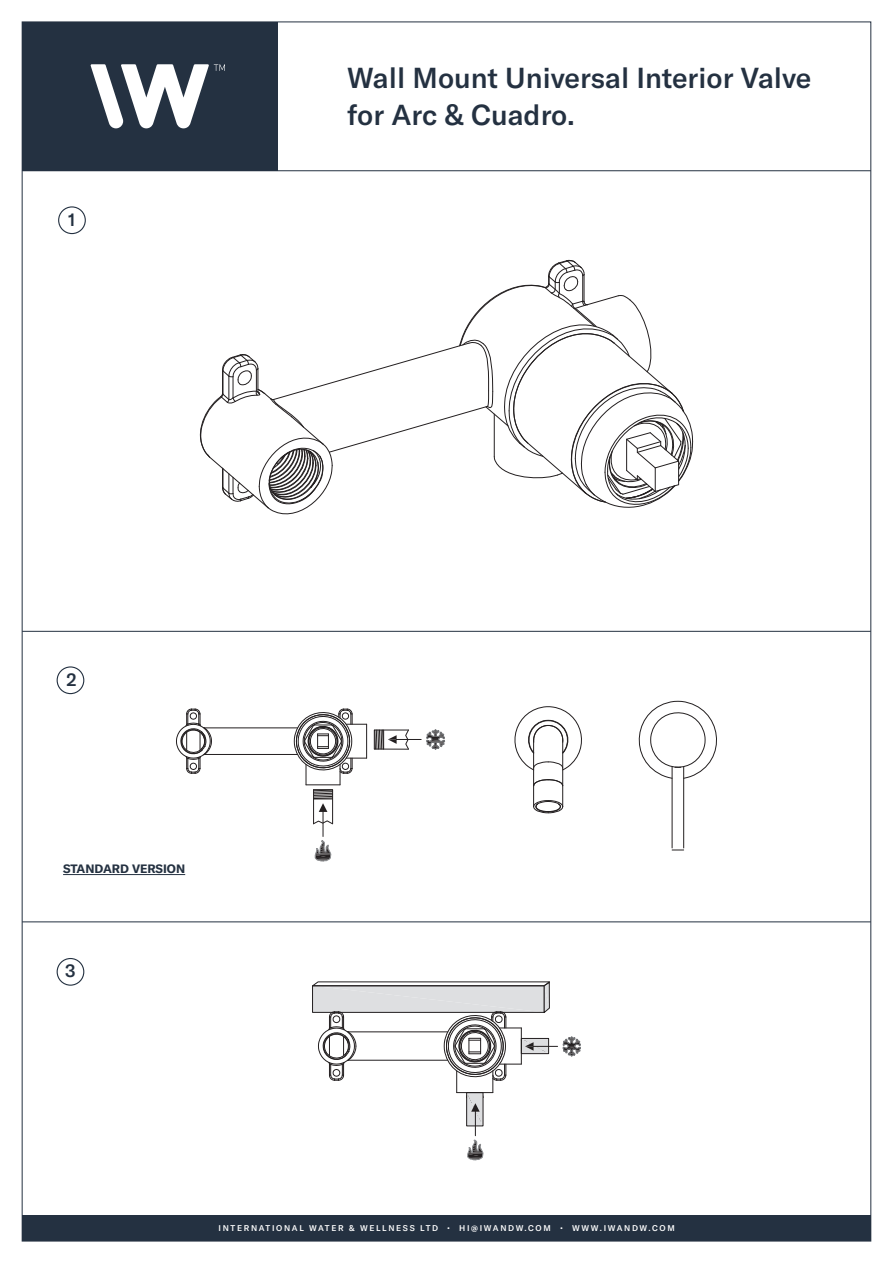
<style>
.page{position:relative;width:893px;height:1263px;background:#fff}
.page>*{position:absolute;margin:0;border:0;box-sizing:border-box;transform-origin:0 0}
.t1{font:500 28.5px/37.5px "GT America";color:#243141}
.t2{font:500 18px "GT America";color:#243141}
.t3{font:700 12px "GT America";color:#243141}
.t4{font:500 8.25px "GT America";letter-spacing:.2em;color:#fff}
</style>
<div class="page">
<div style="left:22px;top:1215px;width:849px;height:26px;background:#243141"></div>
<div style="left:22px;top:22px;width:255px;height:149px;background:#243141"></div>
<hr style="left:22px;top:170px;width:849px;height:1px;background:#243141">
<hr style="left:22px;top:922px;width:849px;height:1px;background:#243141">
<hr style="left:22px;top:631px;width:849px;height:1px;background:#243141">
<hr style="left:63px;top:874px;width:122px;height:1px;background:#243141">
<svg style="left:91px;top:64px;width:134px;height:64px"></svg>
<div style="left:58px;top:206px;width:28px;height:28px;border:1px solid #243141;border-radius:50%"></div>
<div style="left:57px;top:666px;width:27px;height:28px;border:1px solid #243141;border-radius:50%"></div>
<div style="left:57px;top:958px;width:27px;height:28px;border:1px solid #243141;border-radius:50%"></div>
<svg style="left:199px;top:260px;width:494px;height:255px"></svg>
<hr style="left:204px;top:754px;width:94px;height:1px;background:#231f20">
<hr style="left:204px;top:728px;width:94px;height:1px;background:#231f20">
<svg style="left:176px;top:709px;width:36px;height:65px"></svg>
<svg style="left:294px;top:708px;width:73px;height:153px"></svg>
<hr style="left:374px;top:749px;width:34px;height:1px;background:#231f20">
<svg style="left:427px;top:729px;width:18px;height:20px"></svg>
<svg style="left:374px;top:730px;width:47px;height:19px"></svg>
<svg style="left:672px;top:850px;width:12px;height:1px"></svg>
<hr style="left:533px;top:740px;width:1px;height:67px;background:#231f20">
<hr style="left:562px;top:740px;width:1px;height:67px;background:#231f20">
<hr style="left:672px;top:767px;width:1px;height:81px;background:#231f20">
<hr style="left:683px;top:767px;width:1px;height:81px;background:#231f20">
<svg style="left:638px;top:701px;width:79px;height:77px"></svg>
<svg style="left:533px;top:800px;width:30px;height:13px"></svg>
<svg style="left:514px;top:707px;width:68px;height:63px"></svg>
<svg style="left:533px;top:779px;width:30px;height:7px"></svg>
<svg style="left:312px;top:982px;width:269px;height:179px"></svg>
<h2 class="t2" style="left:68px;top:213px;width:9px">1</h2>
<h1 class="t1" style="left:347px;top:60px;width:466px">Wall Mount Universal Interior Valve for Arc &amp; Cuadro.</h1>
<h2 class="t2" style="left:67px;top:673px;width:12px">2</h2>
<h3 class="t3" style="left:63px;top:862px;width:124px">STANDARD VERSION</h3>
<h2 class="t2" style="left:65px;top:964px;width:12px">3</h2>
<p class="t4" style="left:219px;top:1225px;width:458px">INTERNATIONAL WATER &amp; WELLNESS LTD • HI@IWANDW.COM • WWW.IWANDW.COM</p>
</div>
